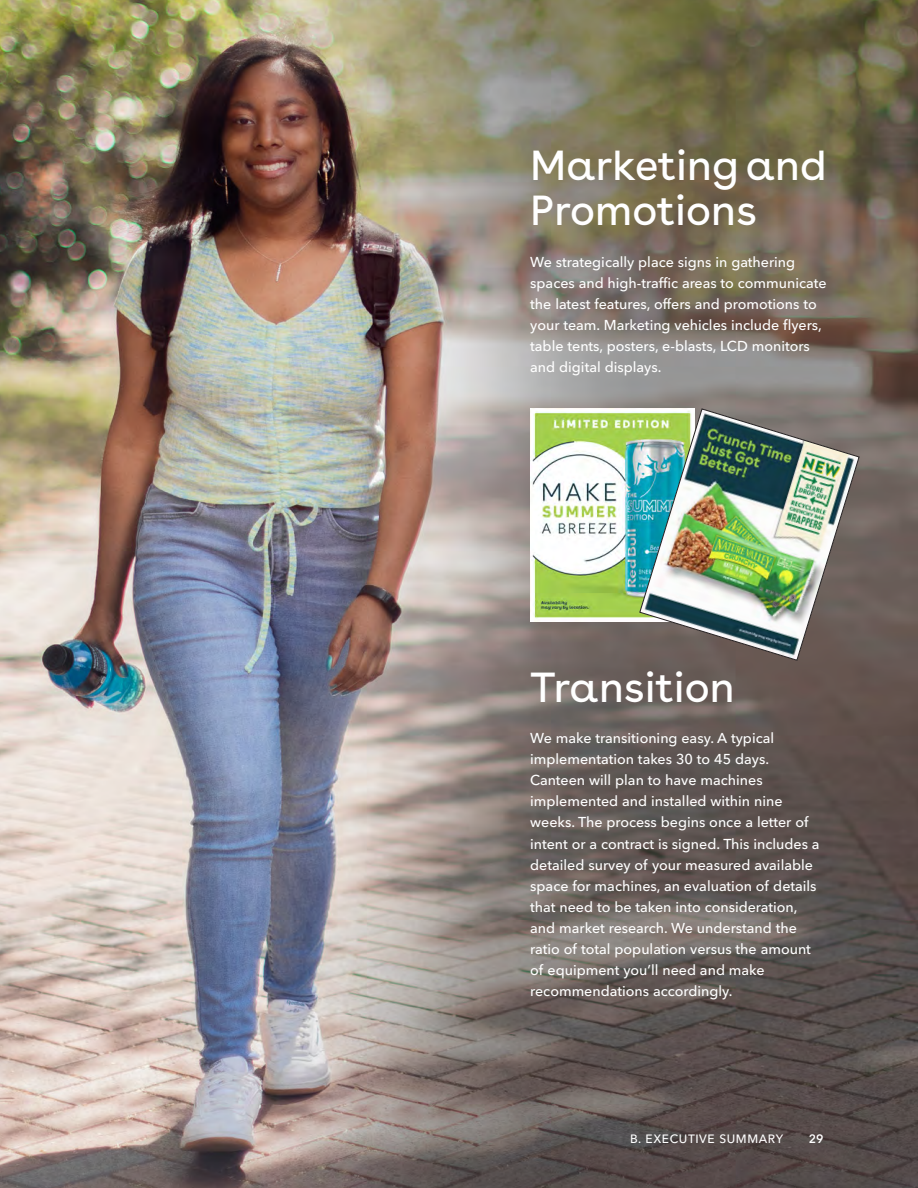
<style>
.page{position:relative;width:918px;height:1188px;background:#fff}
.page>*{position:absolute;margin:0;border:0;box-sizing:border-box;transform-origin:0 0}
.t1{font:42px/45px "Buenos Aires";color:#fff}
.Callout_Body_Copy{font:500 14.25px/21px "Avenir Next LT Pro";color:#fff}
.t2{font:500 12px "Avenir Next LT Pro";letter-spacing:.05em;color:#fff}
.t3{font:600 12px "Avenir Next LT Pro";color:#fff}
</style>
<div class="page">
<img style="left:0;top:0;width:918px;height:1188px">
<img style="left:530px;top:408px;width:109px;height:213px">
<img style="left:639px;top:408px;width:221px;height:253px">
<p class="t1" style="left:530px;top:139px;width:298px">Marketing and<br>Promotions</p>
<p class="Callout_Body_Copy" style="left:530px;top:251px;width:298px">We strategically place signs in gathering spaces and high-traffic areas to communicate the latest features, offers and promotions to your team. Marketing vehicles include flyers, table tents, posters, e-blasts, LCD monitors and digital displays.</p>
<p class="t1" style="left:530px;top:661px;width:206px">Transition</p>
<p class="Callout_Body_Copy" style="left:530px;top:728px;width:291px">We make transitioning easy. A typical implementation takes 30 to 45 days.<br>Canteen will plan to have machines implemented and installed within nine weeks. The process begins once a letter of intent or a contract is signed. This includes a detailed survey of your measured available space for machines, an evaluation of details that need to be taken into consideration, and market research. We understand the ratio of total population versus the amount of equipment you’ll need and make recommendations accordingly.</p>
<p class="t2" style="left:630px;top:1132px;width:155px">B. Executive Summary</p>
<p class="t3" style="left:809px;top:1132px;width:16px">29</p>
</div>
